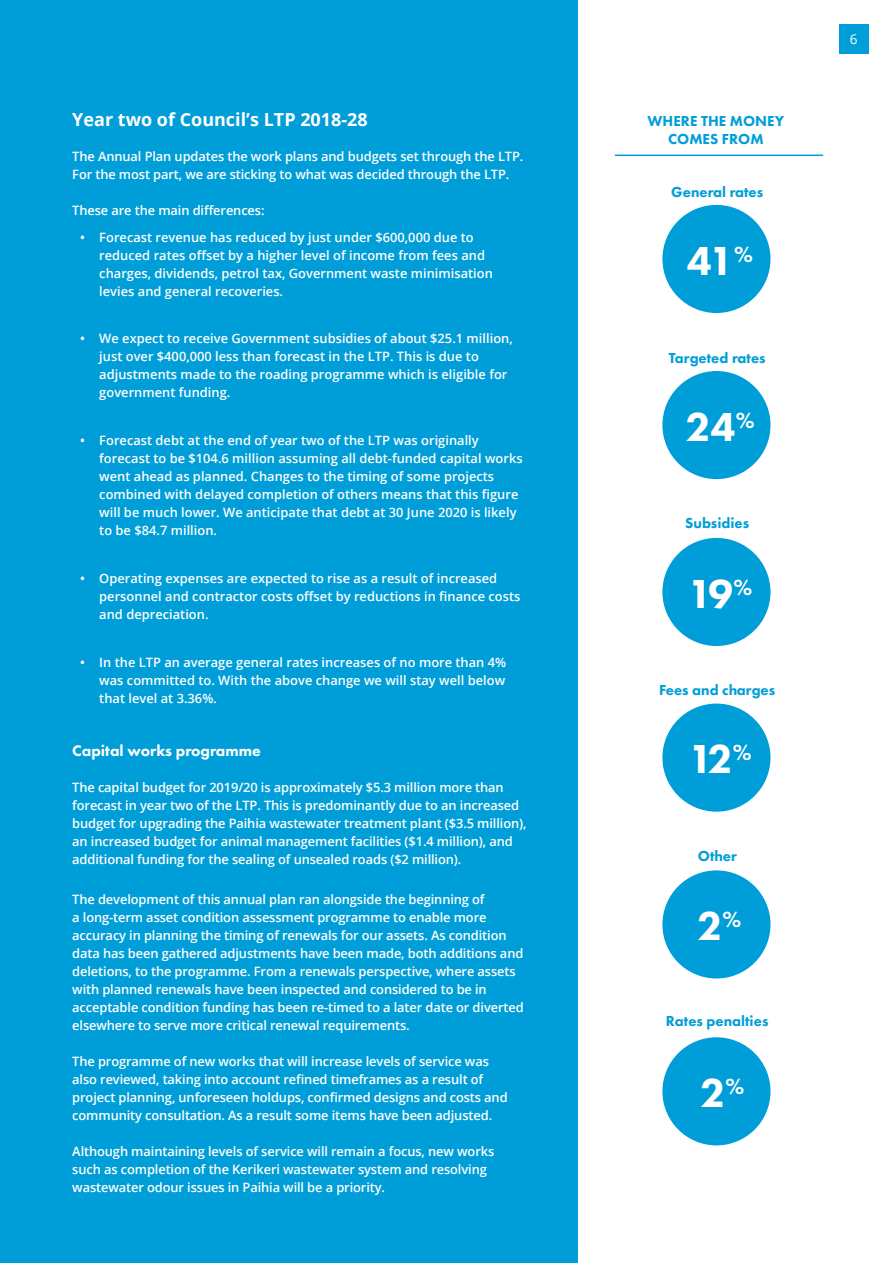
<style>
.page{position:relative;width:893px;height:1263px;background:#fff}
.page>*{position:absolute;margin:0;border:0;box-sizing:border-box;transform-origin:0 0}
.t1{font:800 42px "Futura PT";letter-spacing:-.095em;color:#fff}
.t2{font:700 18px "Open Sans";color:#fff}
.t3{font:800 15.9px "Futura PT";color:#fff}
.t4{font:800 15px/18px "Futura PT";color:#009ed8;text-align:center}
.t5{font:13.5px "Open Sans";color:#fff}
.t6{font:600 12.9px/18px "Open Sans";letter-spacing:-.01em;color:#fff}
</style>
<div class="page">
<div style="left:839px;top:25px;width:29px;height:29px;background:#009ed8"></div>
<div style="left:0;top:0;width:577px;height:1263px;background:#009ed8"></div>
<hr style="left:615px;top:155px;width:208px;height:1px;background:#009ed8">
<div style="left:662px;top:205px;width:108px;height:108px;background:#009ed8;border-radius:50%"></div>
<div style="left:662px;top:371px;width:108px;height:108px;background:#009ed8;border-radius:50%"></div>
<div style="left:662px;top:538px;width:108px;height:108px;background:#009ed8;border-radius:50%"></div>
<div style="left:662px;top:703px;width:108px;height:109px;background:#009ed8;border-radius:50%"></div>
<div style="left:662px;top:870px;width:108px;height:108px;background:#009ed8;border-radius:50%"></div>
<div style="left:662px;top:1037px;width:108px;height:108px;background:#009ed8;border-radius:50%"></div>
<h2 class="t2" style="left:72px;top:107px;width:297px">Year two of Council’s LTP 2018-28</h2>
<p class="t6" style="left:72px;top:147px;width:453px">The Annual Plan updates the work plans and budgets set through the LTP.<br>For the most part, we are sticking to what was decided through the LTP.</p>
<p class="t6" style="left:72px;top:201px;width:194px">These are the main differences:</p>
<p class="t6" style="left:99px;top:228px;width:395px;text-indent:-19px">• Forecast revenue has reduced by just under $600,000 due to reduced rates offset by a higher level of income from fees and charges, dividends, petrol tax, Government waste minimisation levies and general recoveries.</p>
<p class="t6" style="left:99px;top:329px;width:415px;text-indent:-19px">• We expect to receive Government subsidies of about $25.1 million, just over $400,000 less than forecast in the LTP. This is due to adjustments made to the roading programme which is eligible for government funding.</p>
<p class="t6" style="left:99px;top:431px;width:425px;text-indent:-19px">• Forecast debt at the end of year two of the LTP was originally forecast to be $104.6 million assuming all debt-funded capital works went ahead as planned. Changes to the timing of some projects combined with delayed completion of others means that this figure will be much lower. We anticipate that debt at 30 June 2020 is likely to be $84.7 million.</p>
<p class="t6" style="left:99px;top:569px;width:423px;text-indent:-19px">• Operating expenses are expected to rise as a result of increased personnel and contractor costs offset by reductions in finance costs and depreciation.</p>
<p class="t6" style="left:99px;top:653px;width:409px;text-align:justify;text-indent:-19px">• In the LTP an average general rates increases of no more than 4% was committed to. With the above change we will stay well below that level at 3.36%.</p>
<p class="t3" style="left:72px;top:741px;width:190px">Capital works programme</p>
<p class="t6" style="left:72px;top:778px;width:456px">The capital budget for 2019/20 is approximately $5.3 million more than forecast in year two of the LTP. This is predominantly due to an increased budget for upgrading the Paihia wastewater treatment plant ($3.5 million), an increased budget for animal management facilities ($1.4 million), and additional funding for the sealing of unsealed roads ($2 million).</p>
<p class="t6" style="left:72px;top:890px;width:453px">The development of this annual plan ran alongside the beginning of<br>a long-term asset condition assessment programme to enable more accuracy in planning the timing of renewals for our assets. As condition data has been gathered adjustments have been made, both additions and deletions, to the programme. From a renewals perspective, where assets with planned renewals have been inspected and considered to be in acceptable condition funding has been re-timed to a later date or diverted elsewhere to serve more critical renewal requirements.</p>
<p class="t6" style="left:72px;top:1052px;width:437px">The programme of new works that will increase levels of service was also reviewed, taking into account refined timeframes as a result of project planning, unforeseen holdups, confirmed designs and costs and community consultation. As a result some items have been adjusted.</p>
<p class="t6" style="left:72px;top:1142px;width:423px">Although maintaining levels of service will remain a focus, new works such as completion of the Kerikeri wastewater system and resolving wastewater odour issues in Paihia will be a priority.</p>
<p class="t4" style="left:648px;top:112px;width:138px">WHERE THE MONEY<br>COMES FROM</p>
<p class="t4" style="left:671px;top:183px;width:94px">General rates</p>
<h1 class="t1" style="left:687px;top:234px;width:68px">41<sup>%</sup></h1>
<p class="t4" style="left:669px;top:349px;width:98px">Targeted rates</p>
<h1 class="t1" style="left:685px;top:400px;width:71px">24<sup>%</sup></h1>
<p class="t4" style="left:685px;top:514px;width:66px">Subsidies</p>
<h1 class="t1" style="left:688px;top:567px;width:66px">19<sup>%</sup></h1>
<p class="t4" style="left:659px;top:681px;width:118px">Fees and charges</p>
<h1 class="t1" style="left:688px;top:733px;width:65px">12<sup>%</sup></h1>
<p class="t4" style="left:698px;top:846px;width:40px">Other</p>
<h1 class="t1" style="left:697px;top:900px;width:46px">2<sup>%</sup></h1>
<p class="t4" style="left:666px;top:1012px;width:104px">Rates penalties</p>
<h1 class="t1" style="left:700px;top:1067px;width:46px">2<sup>%</sup></h1>
<p class="t5" style="left:850px;top:30px;width:9px">6</p>
</div>
